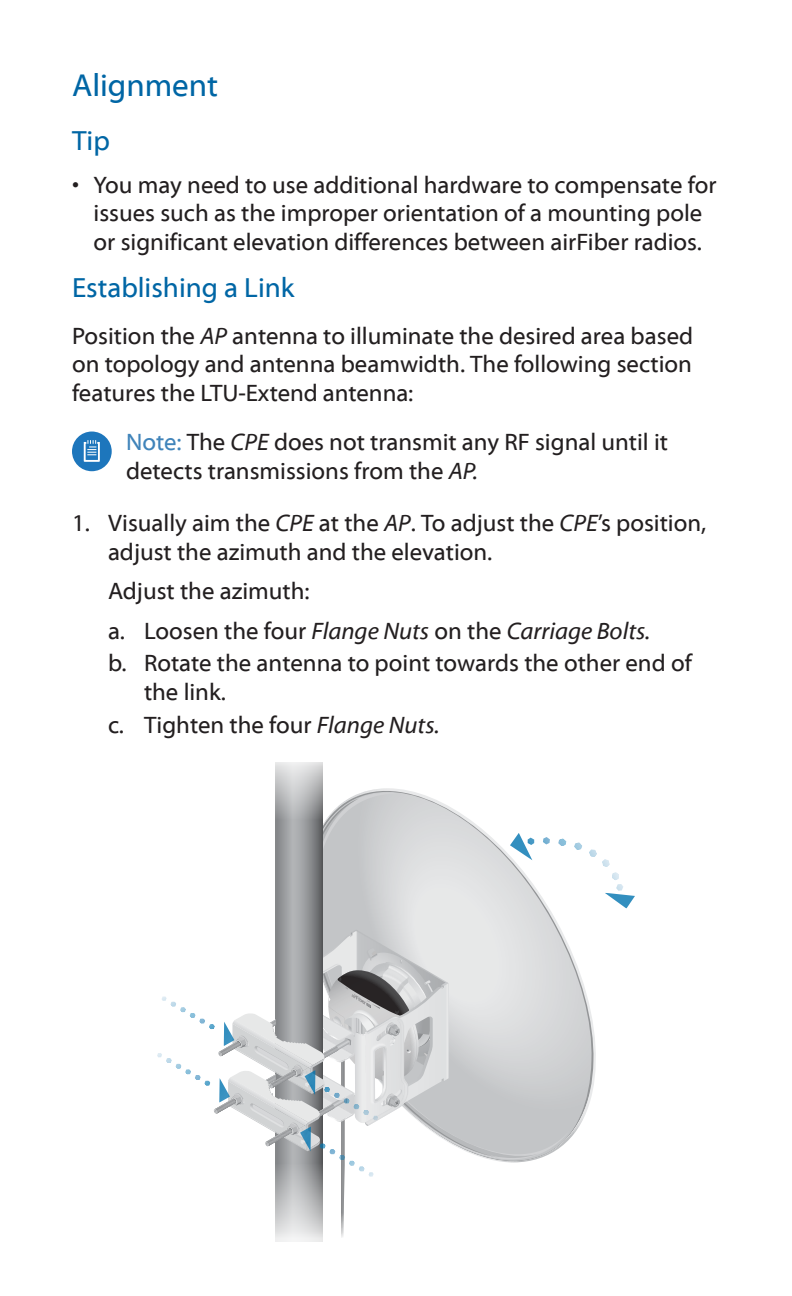
<style>
.page{position:relative;width:792px;height:1296px;background:#fff}
.page>*{position:absolute;margin:0;border:0;box-sizing:border-box;transform-origin:0 0}
.Heading_1{font:32px "Myriad Web Pro";color:#0066a5}
.Heading_2{font:28px "Myriad Web Pro";color:#0066a5}
.Body{font:24px/28.8px "Myriad Web Pro";color:#231f20}
.Note{font:24px/28.8px "Myriad Web Pro";color:#231f20}
.t1{font:italic 24px "Myriad Web Pro";color:#231f20}
.Body_Indented{font:24px "Myriad Web Pro";color:#231f20}
.s1{font-style:italic}
.s2{color:#4084ba}
.s3{font-style:normal}
</style>
<div class="page">
<svg style="left:72px;top:432px;width:40px;height:39px"></svg>
<svg style="left:323px;top:788px;width:273px;height:374px"></svg>
<img style="left:275px;top:844px;width:159px;height:77px">
<img style="left:275px;top:921px;width:232px;height:241px">
<svg style="left:276px;top:762px;width:47px;height:479px;background:#a2a4a6"></svg>
<svg style="left:510px;top:833px;width:125px;height:76px"></svg>
<svg style="left:157px;top:930px;width:291px;height:308px"></svg>
<p class="Heading_1" style="left:72px;top:68px;width:148px">Alignment</p>
<p class="Heading_2" style="left:72px;top:126px;width:39px">Tip</p>
<p class="Body" style="left:72px;top:171px;width:646px;text-align:center">• You may need to use additional hardware to compensate for issues such as the improper orientation of a mounting pole<br>or significant elevation differences between airFiber radios.</p>
<p class="Heading_2" style="left:72px;top:273px;width:224px">Establishing a Link</p>
<p class="Body" style="left:72px;top:322px;width:623px;text-align:justify">Position the <span class="s1">AP</span> antenna to illuminate the desired area based on topology and antenna beamwidth. The following section features the LTU‑Extend antenna:</p>
<p class="Note" style="left:126px;top:428px;width:544px"><span class="s2">Note:</span> The <span class="s1">CPE</span> does not transmit any RF signal until it detects transmissions from the <span class="s1">AP.</span></p>
<p class="Body" style="left:108px;top:509px;width:600px;text-indent:-36px">1. Visually aim the <span class="s1">CPE</span> at the <span class="s1">AP</span>. To adjust the <span class="s1">CPE</span>’s position, adjust the azimuth and the elevation.</p>
<p class="Body_Indented" style="left:108px;top:578px;width:203px">Adjust the azimuth:</p>
<p class="t1" style="left:108px;top:618px;width:544px"><span class="s3">a. Loosen the four</span> Flange Nuts <span class="s3">on the</span> Carriage Bolts.</p>
<p class="Body" style="left:144px;top:649px;width:549px;text-indent:-36px">b. Rotate the antenna to point towards the other end of the link.</p>
<p class="Body" style="left:108px;top:711px;width:333px">c. Tighten the four <span class="s1">Flange Nuts.</span></p>
</div>
